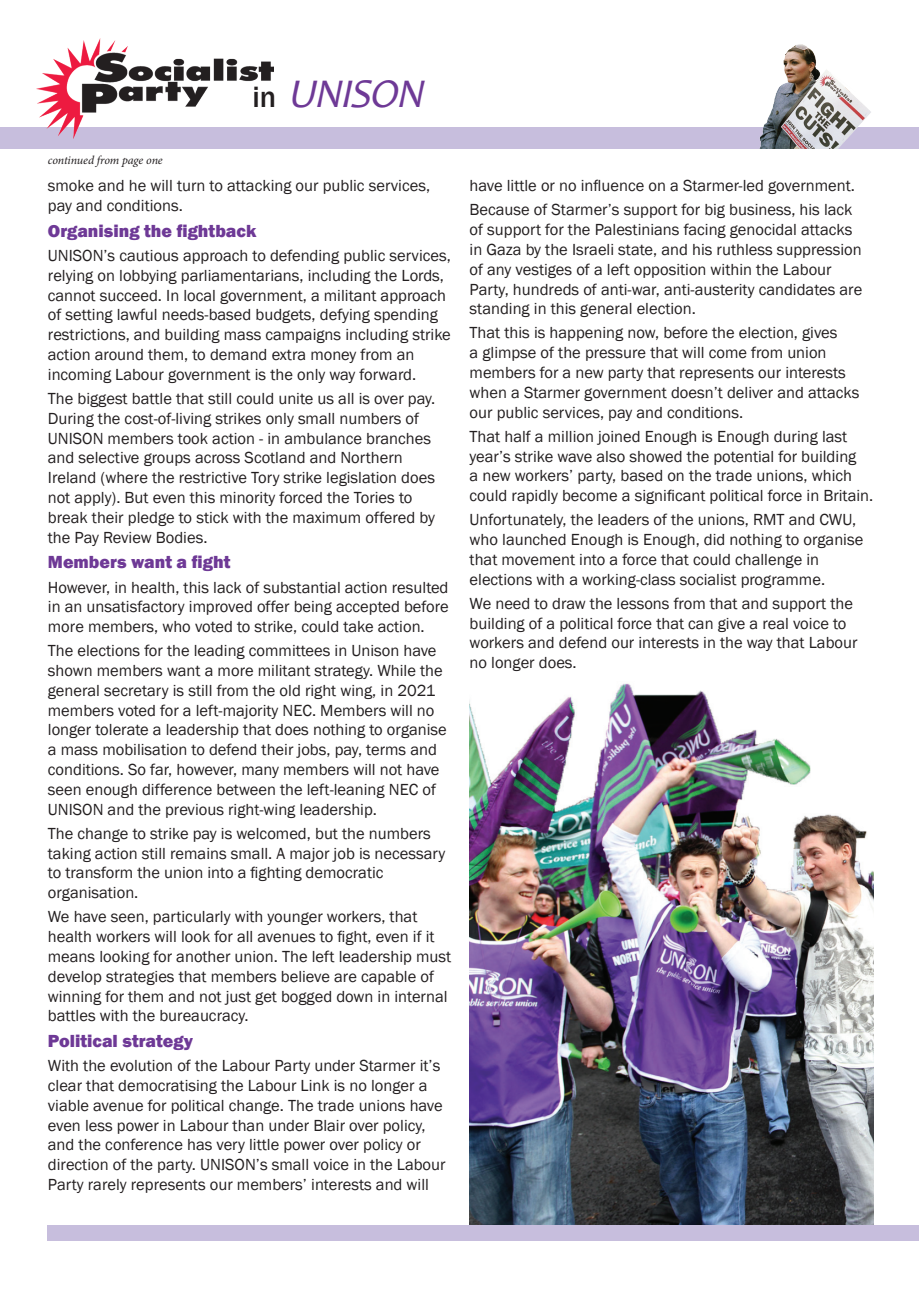
<style>
.page{position:relative;width:919px;height:1289px;background:#fff}
.page>*{position:absolute;margin:0;border:0;box-sizing:border-box;transform-origin:0 0}
.t1{font:italic 41.1px "Candara";color:#6e3996}
.t2{font:800 18px "Franklin Gothic";color:#6e3996}
.t3{font:16.5px/19.8px "Franklin Gothic";color:#231f20}
.t4{font:italic 12px "Minion Pro";letter-spacing:-.01em;color:#231f20}
.s1{font-family:"Franklin Gothic";font-weight:500;font-style:normal;font-size:30.3px;color:#231f20}
</style>
<div class="page">
<div style="left:0;top:127px;width:918px;height:22px;background:#c7bedd"></div>
<img style="left:36px;top:38px;width:237px;height:101px">
<img style="left:759px;top:44px;width:112px;height:105px">
<div style="left:48px;top:1224px;width:870px;height:16px;background:#c7bedd"></div>
<img style="left:469px;top:683px;width:404px;height:541px">
<div style="left:842px;top:677px;width:40px;height:101px;background:#fff"></div>
<h1 class="t1" style="left:252px;top:67px;width:183px"><span class="s1">i n</span> UNISON</h1>
<p class="t4" style="left:48px;top:152px;width:116px">continued from page one</p>
<p class="t3" style="left:48px;top:176px;width:384px">smoke and he will turn to attacking our public services, pay and conditions.</p>
<p class="t2" style="left:48px;top:219px;width:210px">Organising the fightback</p>
<p class="t3" style="left:48px;top:246px;width:404px">UNISON’s cautious approach to defending public services, relying on lobbying parliamentarians, including the Lords, cannot succeed. In local government, a militant approach of setting lawful needs-based budgets, defying spending restrictions, and building mass campaigns including strike action around them, to demand extra money from an incoming Labour government is the only way forward.</p>
<p class="t3" style="left:48px;top:389px;width:389px">The biggest battle that still could unite us all is over pay.<br>During the cost-of-living strikes only small numbers of UNISON members took action - in ambulance branches and selective groups across Scotland and Northern Ireland (where the restrictive Tory strike legislation does not apply). But even this minority forced the Tories to break their pledge to stick with the maximum offered by the Pay Review Bodies.</p>
<p class="t2" style="left:48px;top:550px;width:184px">Members want a fight</p>
<p class="t3" style="left:48px;top:577px;width:402px;text-align:justify">However, in health, this lack of substantial action resulted in an unsatisfactory improved offer being accepted before more members, who voted to strike, could take action.</p>
<p class="t3" style="left:48px;top:641px;width:400px">The elections for the leading committees in Unison have shown members want a more militant strategy. While the general secretary is still from the old right wing, in 2021 members voted for a left-majority NEC. Members will no longer tolerate a leadership that does nothing to organise a mass mobilisation to defend their jobs, pay, terms and conditions. So far, however, many members will not have seen enough difference between the left-leaning NEC of UNISON and the previous right-wing leadership.</p>
<p class="t3" style="left:48px;top:823px;width:399px">The change to strike pay is welcomed, but the numbers taking action still remains small. A major job is necessary to transform the union into a fighting democratic organisation.</p>
<p class="t3" style="left:48px;top:907px;width:405px">We have seen, particularly with younger workers, that health workers will look for all avenues to fight, even if it means looking for another union. The left leadership must develop strategies that members believe are capable of winning for them and not just get bogged down in internal battles with the bureaucracy.</p>
<p class="t2" style="left:48px;top:1029px;width:146px">Political strategy</p>
<p class="t3" style="left:48px;top:1056px;width:399px">With the evolution of the Labour Party under Starmer it’s clear that democratising the Labour Link is no longer a viable avenue for political change. The trade unions have even less power in Labour than under Blair over policy, and the conference has very little power over policy or direction of the party. UNISON’s small voice in the Labour Party rarely represents our members’ interests and will</p>
<p class="t3" style="left:469px;top:174px;width:387px;line-height:24px">have little or no influence on a Starmer-led government.<br>Because of Starmer’s support for big business, his lack</p>
<p class="t3" style="left:469px;top:220px;width:394px">of support for the Palestinians facing genocidal attacks in Gaza by the Israeli state, and his ruthless suppression of any vestiges of a left opposition within the Labour Party, hundreds of anti-war, anti-austerity candidates are standing in this general election.</p>
<p class="t3" style="left:469px;top:323px;width:391px">That this is happening now, before the election, gives<br>a glimpse of the pressure that will come from union members for a new party that represents our interests when a Starmer government doesn’t deliver and attacks our public services, pay and conditions.</p>
<p class="t3" style="left:469px;top:427px;width:405px">That half a million joined Enough is Enough during last year’s strike wave also showed the potential for building<br>a new workers’ party, based on the trade unions, which could rapidly become a significant political force in Britain.</p>
<p class="t3" style="left:469px;top:510px;width:395px">Unfortunately, the leaders of the unions, RMT and CWU, who launched Enough is Enough, did nothing to organise that movement into a force that could challenge in elections with a working-class socialist programme.</p>
<p class="t3" style="left:469px;top:593px;width:389px">We need to draw the lessons from that and support the building of a political force that can give a real voice to workers and defend our interests in the way that Labour no longer does.</p>
</div>
